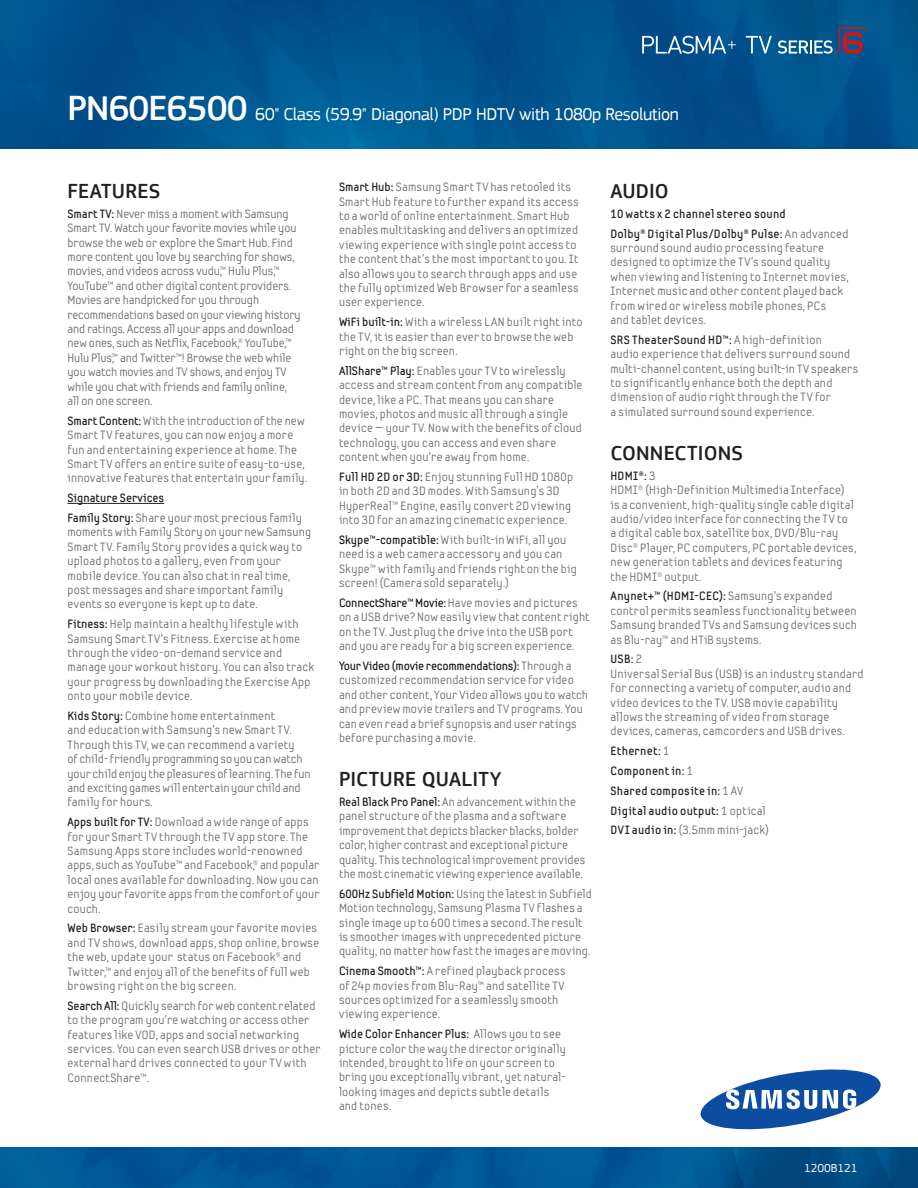
<style>
.page{position:relative;width:918px;height:1188px;background:#fff}
.page>*{position:absolute;margin:0;border:0;box-sizing:border-box;transform-origin:0 0}
.t1{font:500 21px "PF Square Sans Pro";letter-spacing:.01em;color:#231f20}
.t2{font:18px "PF Square Sans Pro";letter-spacing:-.02em;color:#fff}
.t3{font:12px/14.4px "Samsung Imagination";letter-spacing:.02em;color:#6c6d70}
.t4{font:12px/14.4px "Samsung Imagination";color:#6c6d70}
.t5{font:700 12px "Samsung Imagination";letter-spacing:.02em;color:#231f20}
.t6{font:700 12px "Samsung Imagination";color:#231f20}
.t7{font:12px "PF Square Sans Pro";color:#fff}
.s1{font-weight:500;font-size:36px}
.s2{font-weight:700;color:#231f20}
.s3{font-weight:400;color:#6c6d70}
</style>
<div class="page">
<svg style="left:701px;top:1070px;width:180px;height:59px"></svg>
<div style="left:0;top:0;width:918px;height:149px;background:#00538e"></div>
<img style="left:0;top:1148px;width:918px;height:40px">
<svg style="left:778px;top:40px;width:55px;height:14px"></svg>
<svg style="left:839px;top:27px;width:27px;height:27px"></svg>
<svg style="left:746px;top:36px;width:26px;height:18px"></svg>
<svg style="left:642px;top:36px;width:94px;height:18px"></svg>
<hr style="left:68px;top:503px;width:96px;height:1px;background:#231f20">
<p class="t2" style="left:68px;top:104px;width:613px"><span class="s1">PN60E6500</span> 60" Class (59.9" Diagonal) PDP HDTV with 1080p Resolution</p>
<p class="t1" style="left:68px;top:179px;width:94px">FEATURES</p>
<p class="t4" style="left:68px;top:206px;width:235px"><span class="s2">Smart TV:</span> Never miss a moment with Samsung Smart TV. Watch your favorite movies while you browse the web or explore the Smart Hub. Find more content you love by searching for shows, movies, and videos across vudu,™ Hulu Plus,™ YouTube™ and other digital content providers.<br>Movies are handpicked for you through recommendations based on your viewing history and ratings. Access all your apps and download new ones, such as Netflix, Facebook,® YouTube,™ Hulu Plus,™ and Twitter™! Browse the web while you watch movies and TV shows, and enjoy TV while you chat with friends and family online, all on one screen.</p>
<p class="t3" style="left:68px;top:413px;width:241px"><span class="s2">Smart Content:</span> With the introduction of the new Smart TV features, you can now enjoy a more fun and entertaining experience at home. The Smart TV offers an entire suite of easy-to-use, innovative features that entertain your family.</p>
<p class="t6" style="left:68px;top:491px;width:98px">Signature Services</p>
<p class="t3" style="left:68px;top:511px;width:245px"><span class="s2">Family Story:</span> Share your most precious family moments with Family Story on your new Samsung Smart TV. Family Story provides a quick way to upload photos to a gallery, even from your mobile device. You can also chat in real time, post messages and share important family events so everyone is kept up to date.</p>
<p class="t3" style="left:68px;top:617px;width:248px"><span class="s2">Fitness:</span> Help maintain a healthy lifestyle with Samsung Smart TV’s Fitness. Exercise at home through the video-on-demand service and manage your workout history. You can also track your progress by downloading the Exercise App onto your mobile device.</p>
<p class="t3" style="left:68px;top:709px;width:245px"><span class="s2">Kids Story:</span> Combine home entertainment<br>and education with Samsung’s new Smart TV.<br>Through this TV, we can recommend a variety<br>of child- friendly programming so you can watch your child enjoy the pleasures of learning. The fun and exciting games will entertain your child and family for hours.</p>
<p class="t3" style="left:68px;top:815px;width:254px"><span class="s2">Apps built for TV:</span> Download a wide range of apps for your Smart TV through the TV app store. The Samsung Apps store includes world-renowned apps, such as YouTube™ and Facebook,® and popular local ones available for downloading. Now you can enjoy your favorite apps from the comfort of your couch.</p>
<p class="t3" style="left:68px;top:921px;width:253px"><span class="s2">Web Browser:</span> Easily stream your favorite movies and TV shows, download apps, shop online, browse the web, update your status on Facebook® and Twitter,™ and enjoy all of the benefits of full web browsing right on the big screen.</p>
<p class="t3" style="left:68px;top:998px;width:255px"><span class="s2">Search All:</span> Quickly search for web content related to the program you’re watching or access other features like VOD, apps and social networking services. You can even search USB drives or other external hard drives connected to your TV with ConnectShare™.</p>
<p class="t3" style="left:339px;top:180px;width:241px"><span class="s2">Smart Hub:</span> Samsung Smart TV has retooled its Smart Hub feature to further expand its access to a world of online entertainment. Smart Hub enables multitasking and delivers an optimized viewing experience with single point access to the content that’s the most important to you. It also allows you to search through apps and use the fully optimized Web Browser for a seamless user experience.</p>
<p class="t3" style="left:339px;top:315px;width:245px"><span class="s2">WiFi built-in:</span> With a wireless LAN built right into the TV, it is easier than ever to browse the web right on the big screen.</p>
<p class="t3" style="left:339px;top:363px;width:245px"><span class="s2">AllShare™ Play:</span> Enables your TV to wirelessly access and stream content from any compatible device, like a PC. That means you can share movies, photos and music all through a single device — your TV. Now with the benefits of cloud technology, you can access and even share content when you’re away from home.</p>
<p class="t3" style="left:339px;top:470px;width:236px"><span class="s2">Full HD 2D or 3D:</span> Enjoy stunning Full HD 1080p in both 2D and 3D modes. With Samsung's 3D HyperReal™ Engine, easily convert 2D viewing into 3D for an amazing cinematic experience.</p>
<p class="t3" style="left:339px;top:533px;width:239px"><span class="s2">Skype™-compatible:</span> With built-in WiFi, all you need is a web camera accessory and you can Skype™ with family and friends right on the big screen! (Camera sold separately.)</p>
<p class="t3" style="left:339px;top:596px;width:252px"><span class="s2">ConnectShare™ Movie:</span> Have movies and pictures on a USB drive? Now easily view that content right on the TV. Just plug the drive into the USB port and you are ready for a big screen experience.</p>
<p class="t3" style="left:339px;top:659px;width:250px"><span class="s2">Your Video (movie recommendations):</span> Through a customized recommendation service for video and other content, Your Video allows you to watch and preview movie trailers and TV programs. You can even read a brief synopsis and user ratings before purchasing a movie.</p>
<p class="t1" style="left:339px;top:767px;width:164px">PICTURE QUALITY</p>
<p class="t3" style="left:339px;top:795px;width:248px"><span class="s2">Real Black Pro Panel:</span> An advancement within the panel structure of the plasma and a software improvement that depicts blacker blacks, bolder color, higher contrast and exceptional picture quality. This technological improvement provides the most cinematic viewing experience available.</p>
<p class="t3" style="left:339px;top:886px;width:254px"><span class="s2">600Hz Subfield Motion:</span> Using the latest in Subfield Motion technology, Samsung Plasma TV flashes a single image up to 600 times a second. The result is smoother images with unprecedented picture quality, no matter how fast the images are moving.</p>
<p class="t3" style="left:339px;top:964px;width:228px"><span class="s2">Cinema Smooth™:</span> A refined playback process of 24p movies from Blu-Ray™ and satellite TV sources optimized for a seamlessly smooth viewing experience.</p>
<p class="t3" style="left:339px;top:1027px;width:228px"><span class="s2">Wide Color Enhancer Plus:</span> Allows you to see picture color the way the director originally intended, brought to life on your screen to bring you exceptionally vibrant, yet natural&shy;looking images and depicts subtle details and tones.</p>
<p class="t1" style="left:610px;top:179px;width:60px">AUDIO</p>
<p class="t5" style="left:610px;top:206px;width:177px">10 watts x 2 channel stereo sound</p>
<p class="t3" style="left:610px;top:226px;width:240px"><span class="s2">Dolby® Digital Plus/Dolby® Pulse:</span> An advanced surround sound audio processing feature designed to optimize the TV’s sound quality when viewing and listening to Internet movies, Internet music and other content played back from wired or wireless mobile phones, PCs<br>and tablet devices.</p>
<p class="t3" style="left:610px;top:332px;width:249px"><span class="s2">SRS TheaterSound HD™:</span> A high-definition<br>audio experience that delivers surround sound multi-channel content, using built-in TV speakers to significantly enhance both the depth and dimension of audio right through the TV for<br>a simulated surround sound experience.</p>
<p class="t1" style="left:610px;top:441px;width:134px">CONNECTIONS</p>
<p class="t5" style="left:610px;top:468px;width:46px">HDMI®: <span class="s3">3</span></p>
<p class="t3" style="left:610px;top:483px;width:247px">HDMI® (High-Definition Multimedia Interface) is a convenient, high-quality single cable digital audio/video interface for connecting the TV to a digital cable box, satellite box, DVD/Blu-ray Disc® Player, PC computers, PC portable devices, new generation tablets and devices featuring the HDMI® output.</p>
<p class="t3" style="left:610px;top:589px;width:248px"><span class="s2">Anynet+™ (HDMI-CEC):</span> Samsung’s expanded control permits seamless functionality between Samsung branded TVs and Samsung devices such as Blu-ray™ and HTiB systems.</p>
<p class="t5" style="left:610px;top:652px;width:33px">USB: <span class="s3">2</span></p>
<p class="t3" style="left:610px;top:666px;width:255px">Universal Serial Bus (USB) is an industry standard for connecting a variety of computer, audio and video devices to the TV. USB movie capability allows the streaming of video from storage devices, cameras, camcorders and USB drives.</p>
<p class="t5" style="left:611px;top:744px;width:60px">Ethernet: <span class="s3">1</span></p>
<p class="t5" style="left:611px;top:763px;width:84px">Component in: <span class="s3">1</span></p>
<p class="t5" style="left:611px;top:783px;width:134px">Shared composite in: <span class="s3">1 AV</span></p>
<p class="t5" style="left:611px;top:803px;width:157px">Digital audio output: <span class="s3">1 optical</span></p>
<p class="t3" style="left:611px;top:823px;width:160px"><span class="s2">DVI audio in:</span> (3.5mm mini-jack)</p>
<p class="t7" style="left:804px;top:1161px;width:55px">1200B121</p>
</div>
